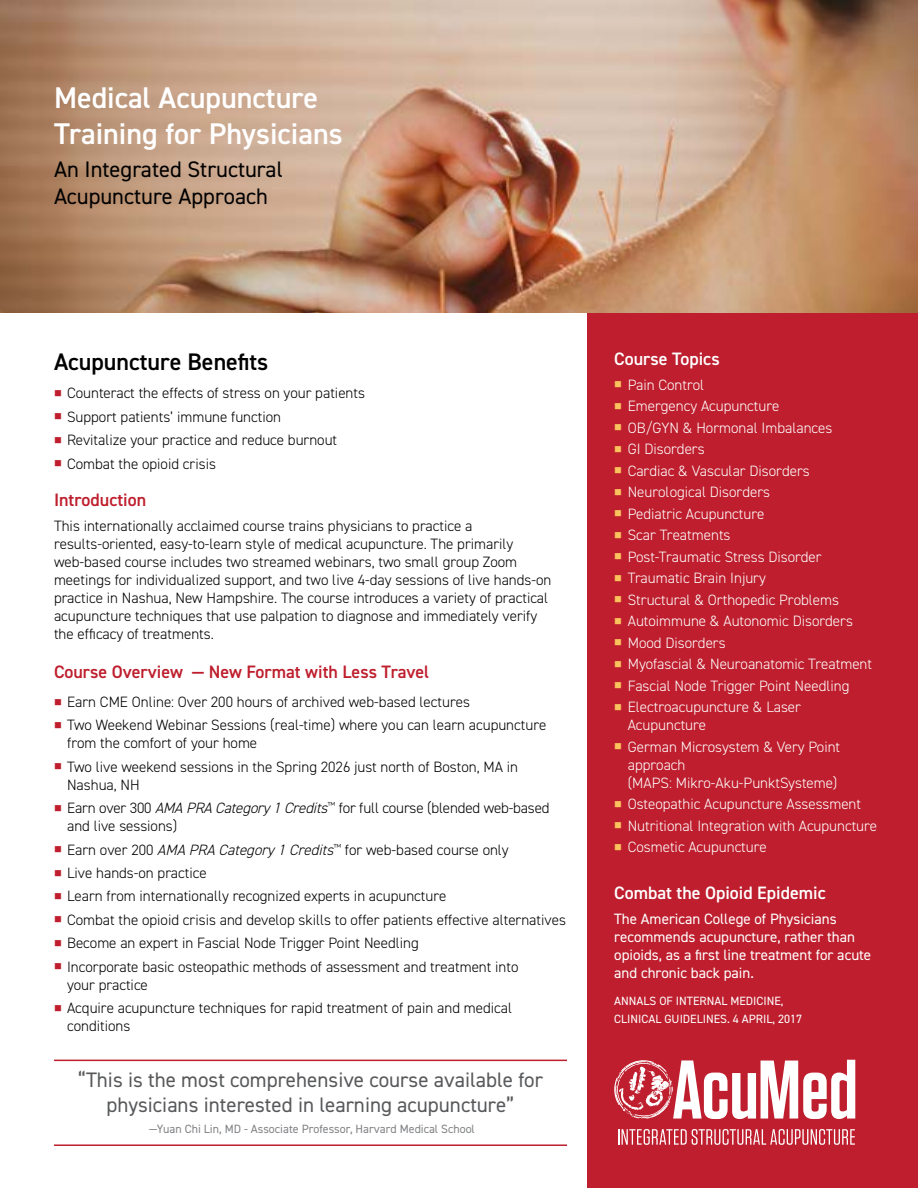
<style>
.page{position:relative;width:918px;height:1188px;background:#fff}
.page>*{position:absolute;margin:0;border:0;box-sizing:border-box;transform-origin:0 0}
.t1{font:600 30px/36px "DIN2014";color:#fff}
.t2{font:600 24px "DIN2014";color:#000}
.t3{font:22.5px/27px "DIN2014";color:#000}
.t4{font:21px/25.2px "DIN2014";color:#58595b;text-align:center}
.t5{font:600 18px "DIN2014";color:#be1e2d}
.t6{font:600 18px "DIN2014";color:#fff}
.t7{font:300 15px/18px "DIN2014";color:#000}
.t8{font:300 15px/18px "DIN2014";color:#fff}
.t9{font:15px/18px "DIN2014";color:#fff}
.t10{font:12px/18px "DIN2014";color:#fff}
.t11{font:12px "DIN2014";color:#808285}
.s1{color:#be1e2d}
.s2{font-style:italic}
.s3{color:#fac35e}
</style>
<div class="page">
<div style="left:587px;top:312px;width:331px;height:876px;background:#be1e2d"></div>
<img style="left:0;top:0;width:918px;height:312px">
<svg style="left:618px;top:1129px;width:237px;height:16px"></svg>
<svg style="left:614px;top:1060px;width:241px;height:59px"></svg>
<hr style="left:54px;top:1060px;width:513px;height:1px;background:#be1e2d">
<hr style="left:54px;top:1144px;width:513px;height:2px;background:#be1e2d">
<h1 class="t1" style="left:54px;top:79px;width:290px">Medical Acupuncture<br>Training for Physicians</h1>
<h3 class="t3" style="left:54px;top:156px;width:230px">An Integrated Structural<br>Acupuncture Approach</h3>
<h2 class="t2" style="left:54px;top:346px;width:216px">Acupuncture Benefits</h2>
<p class="t7" style="left:54px;top:384px;width:313px"><span class="s1">■</span> Counteract the effects of stress on your patients</p>
<p class="t7" style="left:54px;top:408px;width:229px"><span class="s1">■</span> Support patients’ immune function</p>
<p class="t7" style="left:54px;top:431px;width:285px"><span class="s1">■</span> Revitalize your practice and reduce burnout</p>
<p class="t7" style="left:54px;top:454px;width:163px"><span class="s1">■</span> Combat the opioid crisis</p>
<p class="t5" style="left:54px;top:488px;width:94px">Introduction</p>
<p class="t7" style="left:54px;top:517px;width:499px">This internationally acclaimed course trains physicians to practice a results-oriented, easy-to-learn style of medical acupuncture. The primarily web-based course includes two streamed webinars, two small group Zoom meetings for individualized support, and two live 4-day sessions of live hands-on practice in Nashua, New Hampshire. The course introduces a variety of practical acupuncture techniques that use palpation to diagnose and immediately verify the efficacy of treatments.</p>
<p class="t5" style="left:54px;top:660px;width:377px">Course Overview — New Format with Less Travel</p>
<p class="t7" style="left:54px;top:693px;width:417px"><span class="s1">■</span> Earn CME Online: Over 200 hours of archived web-based lectures</p>
<p class="t7" style="left:67px;top:716px;width:481px;text-indent:-13px"><span class="s1">■</span> Two Weekend Webinar Sessions (real-time) where you can learn acupuncture from the comfort of your home</p>
<p class="t7" style="left:67px;top:758px;width:452px;text-indent:-13px"><span class="s1">■</span> Two live weekend sessions in the Spring 2026 just north of Boston, MA in<br>Nashua, NH</p>
<p class="t7" style="left:67px;top:799px;width:484px;text-indent:-13px"><span class="s1">■</span> Earn over 300 <span class="s2">AMAPRACategory1Credits</span><sup>™</sup> for full course (blended web-based and live sessions)</p>
<p class="t7" style="left:54px;top:841px;width:456px"><span class="s1">■</span> Earn over 200 <span class="s2">AMA PRA Category1Credits</span><sup>™</sup> for web-based course only</p>
<p class="t7" style="left:54px;top:864px;width:154px"><span class="s1">■</span> Live hands-on practice</p>
<p class="t7" style="left:54px;top:887px;width:394px"><span class="s1">■</span> Learn from internationally recognized experts in acupuncture</p>
<p class="t7" style="left:54px;top:911px;width:513px"><span class="s1">■</span> Combat the opioid crisis and develop skills to offer patients effective alternatives</p>
<p class="t7" style="left:54px;top:934px;width:366px"><span class="s1">■</span> Become an expert in Fascial Node Trigger Point Needling</p>
<p class="t7" style="left:67px;top:958px;width:453px;text-indent:-13px"><span class="s1">■</span> Incorporate basic osteopathic methods of assessment and treatment into your practice</p>
<p class="t7" style="left:67px;top:999px;width:447px;text-indent:-13px"><span class="s1">■</span> Acquire acupuncture techniques for rapid treatment of pain and medical conditions</p>
<h3 class="t4" style="left:78px;top:1066px;width:467px">“This is the most comprehensive course available for physicians interested in learning acupuncture”</h3>
<p class="t11" style="left:149px;top:1122px;width:327px">—Yuan Chi Lin, MD - Associate Professor, Harvard Medical School</p>
<p class="t6" style="left:614px;top:347px;width:107px">Course Topics</p>
<p class="t8" style="left:614px;top:376px;width:92px"><span class="s3">■</span> Pain Control</p>
<p class="t8" style="left:614px;top:397px;width:167px"><span class="s3">■</span> Emergency Acupuncture</p>
<p class="t8" style="left:614px;top:419px;width:220px"><span class="s3">■</span> OB/GYN &amp; Hormonal Imbalances</p>
<p class="t8" style="left:614px;top:440px;width:92px"><span class="s3">■</span> GI Disorders</p>
<p class="t8" style="left:614px;top:462px;width:197px"><span class="s3">■</span> Cardiac &amp; Vascular Disorders</p>
<p class="t8" style="left:614px;top:483px;width:157px"><span class="s3">■</span> Neurological Disorders</p>
<p class="t8" style="left:614px;top:505px;width:152px"><span class="s3">■</span> Pediatric Acupuncture</p>
<p class="t8" style="left:614px;top:526px;width:118px"><span class="s3">■</span> Scar Treatments</p>
<p class="t8" style="left:614px;top:548px;width:209px"><span class="s3">■</span> Post-Traumatic Stress Disorder</p>
<p class="t8" style="left:614px;top:569px;width:153px"><span class="s3">■</span> Traumatic Brain Injury</p>
<p class="t8" style="left:614px;top:591px;width:226px"><span class="s3">■</span> Structural &amp; Orthopedic Problems</p>
<p class="t8" style="left:614px;top:612px;width:240px"><span class="s3">■</span> Autoimmune &amp; Autonomic Disorders</p>
<p class="t8" style="left:614px;top:634px;width:113px"><span class="s3">■</span> Mood Disorders</p>
<p class="t8" style="left:614px;top:655px;width:259px"><span class="s3">■</span> Myofascial &amp; Neuroanatomic Treatment</p>
<p class="t8" style="left:614px;top:677px;width:237px"><span class="s3">■</span> Fascial Node Trigger Point Needling</p>
<p class="t8" style="left:628px;top:698px;width:175px;text-indent:-14px"><span class="s3">■</span> Electroacupuncture &amp; Laser<br>Acupuncture</p>
<p class="t8" style="left:628px;top:738px;width:214px;text-indent:-14px"><span class="s3">■</span> German Microsystem &amp; Very Point approach<br>(MAPS: Mikro-Aku-PunktSysteme)</p>
<p class="t8" style="left:614px;top:795px;width:248px"><span class="s3">■</span> Osteopathic Acupuncture Assessment</p>
<p class="t8" style="left:614px;top:817px;width:264px"><span class="s3">■</span> Nutritional Integration with Acupuncture</p>
<p class="t8" style="left:614px;top:838px;width:154px"><span class="s3">■</span> Cosmetic Acupuncture</p>
<p class="t6" style="left:614px;top:881px;width:213px">Combat the Opioid Epidemic</p>
<p class="t9" style="left:614px;top:909px;width:259px">The American College of Physicians recommends acupuncture, rather than opioids, as a first line treatment for acute and chronic back pain.</p>
<p class="t10" style="left:614px;top:991px;width:189px">ANNALS OF INTERNAL MEDICINE,<br>CLINICAL GUIDELINES. 4 APRIL, 2017</p>
</div>
